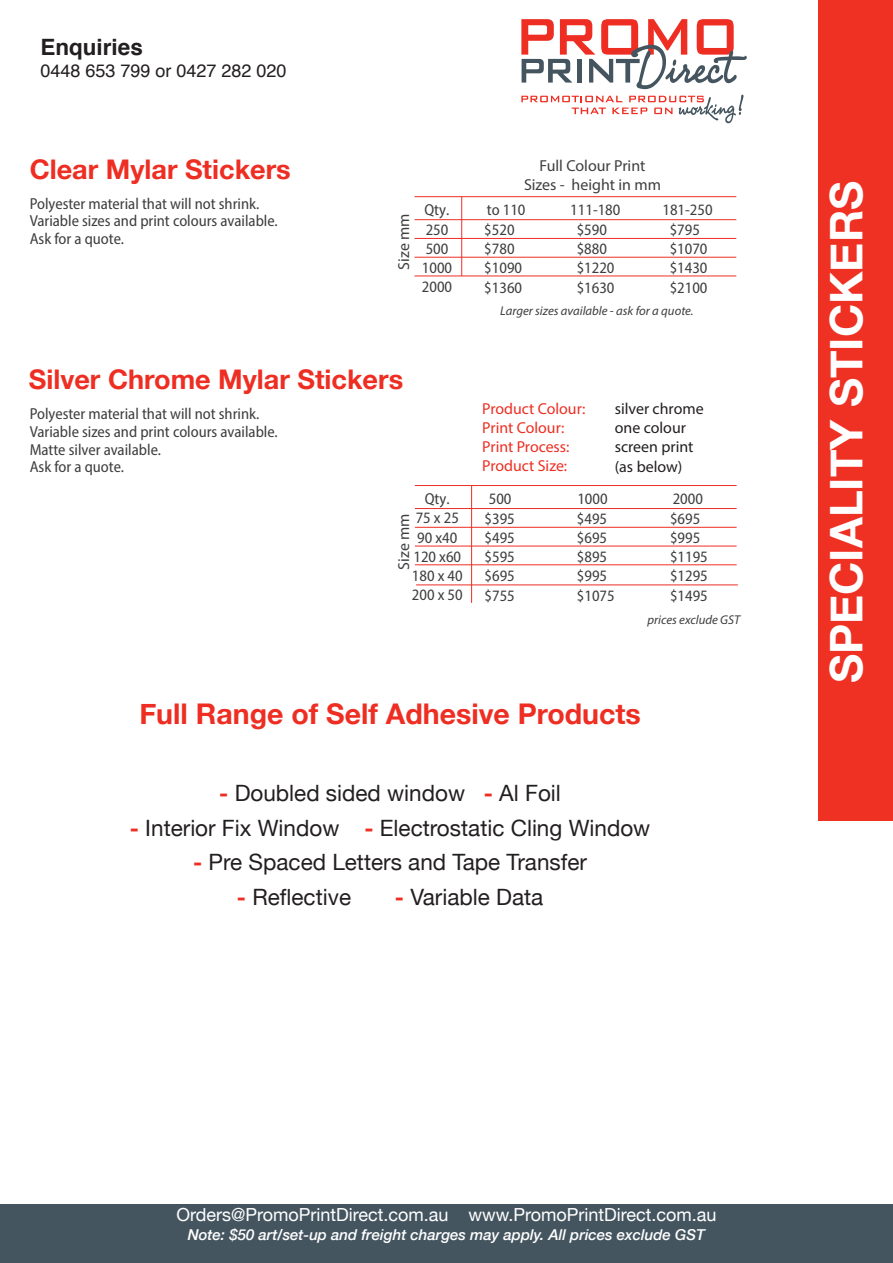
<style>
.page{position:relative;width:893px;height:1263px;background:#fff}
.page>*{position:absolute;margin:0;border:0;box-sizing:border-box;transform-origin:0 0}
.t1{font:700 45px "Helvetica Neue";color:#fff}
.t2{font:700 28.5px "Helvetica Neue";color:#ee2e22}
.t3{font:700 27px "Helvetica Neue";color:#ee2e22}
.t4{font:22.5px "Helvetica Neue";color:#231f20}
.t5{font:700 22.5px "Helvetica";color:#231f20}
.t6{font:18px "Helvetica Neue";color:#fff}
.t7{font:18px "Helvetica";color:#231f20}
.t8{font:semi-condensed 15.9px/19px "Myriad Pro";color:#3e3e3f}
.t9{font:15.9px/19px "Myriad Pro";color:#ee2e22}
.t10{font:15.9px/19px "Myriad Pro";color:#3e3e3f;text-align:center}
.t11{font:15.9px/19px "Myriad Pro";color:#231f20}
.t12{font:italic 500 15px "Helvetica Neue";color:#fff}
.t13{font:italic 12.75px "Myriad Pro";color:#3e3e3f}
.s1{font-weight:700;color:#ee2e22}
</style>
<div class="page">
<div style="left:818px;top:0;width:75px;height:821px;background:#ef3124"></div>
<div style="left:0;top:1204px;width:893px;height:59px;background:#455560"></div>
<svg style="left:521px;top:19px;width:226px;height:70px"></svg>
<svg style="left:521px;top:95px;width:223px;height:28px"></svg>
<hr style="left:415px;top:276px;width:321px;height:1px;background:#ee2e22">
<hr style="left:415px;top:257px;width:321px;height:1px;background:#ee2e22">
<hr style="left:415px;top:238px;width:321px;height:1px;background:#ee2e22">
<hr style="left:415px;top:219px;width:321px;height:1px;background:#ee2e22">
<hr style="left:461px;top:197px;width:1px;height:79px;background:#ee2e22">
<hr style="left:415px;top:196px;width:321px;height:1px;background:#ee2e22">
<hr style="left:415px;top:564px;width:322px;height:1px;background:#ee2e22">
<hr style="left:415px;top:546px;width:322px;height:1px;background:#ee2e22">
<hr style="left:415px;top:527px;width:322px;height:1px;background:#ee2e22">
<hr style="left:415px;top:508px;width:322px;height:1px;background:#ee2e22">
<hr style="left:471px;top:485px;width:1px;height:118px;background:#ee2e22">
<hr style="left:415px;top:485px;width:322px;height:1px;background:#ee2e22">
<hr style="left:416px;top:585px;width:322px;height:1px;background:#ee2e22">
<h3 class="t5" style="left:40px;top:29px;width:104px">Enquiries</h3>
<p class="t7" style="left:40px;top:57px;width:248px">0448 653 799 or 0427 282 020</p>
<p class="t3" style="left:30px;top:148px;width:263px">Clear Mylar Stickers</p>
<p class="t8" style="left:30px;top:194px;width:250px;line-height:17.5px">Polyester material that will not shrink.<br>Variable sizes and print colours available.<br>Ask for a quote.</p>
<p class="t10" style="left:394px;top:270px;width:58px;rotate:-90deg">Size mm</p>
<p class="t10" style="left:524px;top:155px;width:138px">Full Colour Print<br>Sizes - height in mm</p>
<p class="t8" style="left:570px;top:200px;width:52px">111-180</p>
<p class="t8" style="left:425px;top:200px;width:26px">Qty.</p>
<p class="t8" style="left:487px;top:200px;width:40px">to 110</p>
<p class="t8" style="left:662px;top:200px;width:52px">181-250</p>
<p class="t8" style="left:422px;top:219px;width:32px">250<br>500<br>1000<br>2000</p>
<p class="t8" style="left:484px;top:220px;width:39px">$520 $780 $1090 $1360</p>
<p class="t8" style="left:577px;top:220px;width:39px">$590 $880 $1220 $1630</p>
<p class="t8" style="left:670px;top:220px;width:39px">$795 $1070 $1430 $2100</p>
<p class="t13" style="left:500px;top:302px;width:195px">Larger sizes available - ask for a quote.</p>
<p class="t3" style="left:29px;top:358px;width:376px">Silver Chrome Mylar Stickers</p>
<p class="t8" style="left:30px;top:405px;width:250px;line-height:17.5px">Polyester material that will not shrink.<br>Variable sizes and print colours available.<br>Matte silver available.<br>Ask for a quote.</p>
<p class="t9" style="left:482px;top:399px;width:104px">Product Colour:<br>Print Colour:<br>Print Process:<br>Product Size:</p>
<p class="t11" style="left:615px;top:399px;width:90px">silver chrome one colour screen print (as below)</p>
<p class="t8" style="left:425px;top:489px;width:26px">Qty.</p>
<p class="t8" style="left:489px;top:489px;width:24px">500</p>
<p class="t8" style="left:673px;top:489px;width:32px">2000</p>
<p class="t8" style="left:412px;top:508px;width:52px;text-align:center">75 x 25<br>90 x40<br>120 x60<br>180 x 40<br>200 x 50</p>
<p class="t8" style="left:577px;top:489px;width:32px">1000</p>
<p class="t8" style="left:485px;top:509px;width:32px;text-align:justify">$395 $495 $595 $695 $755</p>
<p class="t8" style="left:577px;top:509px;width:39px">$495 $695 $895 $995 $1075</p>
<p class="t8" style="left:670px;top:509px;width:39px">$695 $995 $1195 $1295 $1495</p>
<p class="t10" style="left:394px;top:569px;width:58px;rotate:-90deg">Size mm</p>
<p class="t13" style="left:647px;top:612px;width:94px">prices exclude GST</p>
<p class="t2" style="left:139px;top:692px;width:503px">Full Range of Self Adhesive Products</p>
<p class="t4" style="left:219px;top:777px;width:343px"><span class="s1">-</span> Doubled sided window <span class="s1">-</span> Al Foil</p>
<p class="t4" style="left:130px;top:811px;width:522px"><span class="s1">-</span> Interior Fix Window <span class="s1">-</span> Electrostatic Cling Window</p>
<p class="t4" style="left:193px;top:846px;width:395px"><span class="s1">-</span> Pre Spaced Letters and Tape Transfer</p>
<p class="t4" style="left:237px;top:880px;width:116px"><span class="s1">-</span> Reflective</p>
<p class="t4" style="left:395px;top:880px;width:150px"><span class="s1">-</span> Variable Data</p>
<p class="t1" style="left:811px;top:683px;width:504px;rotate:-90deg">SPECIALITY STICKERS</p>
<p class="t6" style="left:176px;top:1201px;width:542px">Orders@PromoPrintDirect.com.au www.PromoPrintDirect.com.au</p>
<p class="t12" style="left:188px;top:1222px;width:519px">Note: $50 art/set-up and freight charges may apply. All prices exclude GST</p>
</div>
